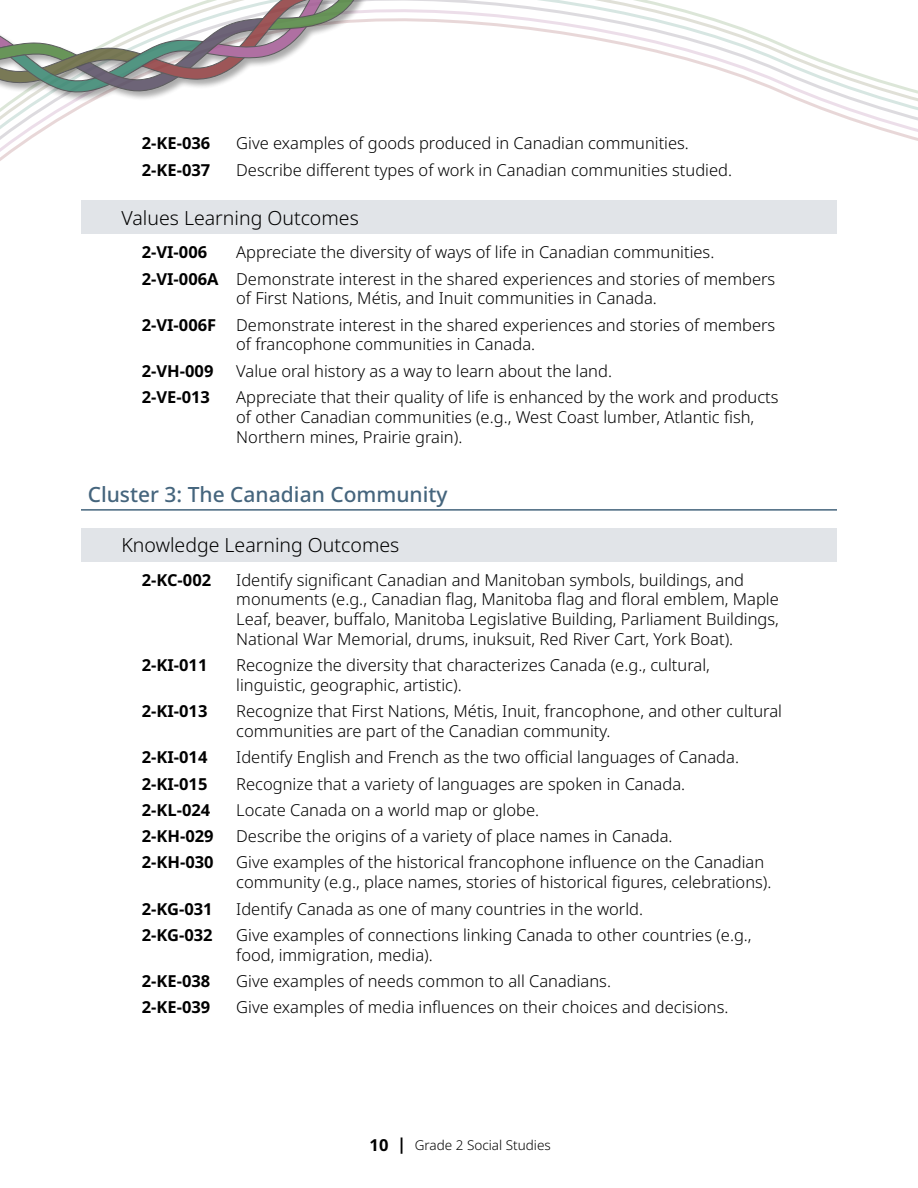
<style>
.page{position:relative;width:918px;height:1188px;background:#fff}
.page>*{position:absolute;margin:0;border:0;box-sizing:border-box;transform-origin:0 0}
.Header_Outcomes{font:500 21px "Noto Sans";color:#45657d}
.GLO{font:300 19.5px "Noto Sans";color:#000}
.Learning_Outcome{font:300 16.5px/19.8px "Noto Sans";color:#000}
.Learning_Outcome-2{font:700 16.5px "Noto Sans";color:#000}
.t1{font:300 13.5px "Noto Sans";color:#000}
.s1{font-weight:700}
.s2{font-weight:700;font-size:16.5px}
</style>
<div class="page">
<svg style="left:0;top:0;width:918px;height:201px"></svg>
<div style="left:0;top:0;width:515px;height:102px;background:#000;opacity:.4"></div>
<svg style="left:0;top:0;width:407px;height:96px"></svg>
<div style="left:81px;top:201px;width:756px;height:33px;background:#e1e4e8"></div>
<hr style="left:81px;top:509px;width:756px;height:2px;background:#45657d">
<div style="left:81px;top:528px;width:756px;height:33px;background:#e1e4e8"></div>
<p class="Learning_Outcome-2" style="left:142px;top:132px;width:70px">2-KE-036</p>
<p class="Learning_Outcome" style="left:236px;top:134px;width:454px">Give examples of goods produced in Canadian communities.</p>
<p class="Learning_Outcome-2" style="left:142px;top:158px;width:70px">2-KE-037</p>
<p class="Learning_Outcome" style="left:236px;top:160px;width:497px">Describe different types of work in Canadian communities studied.</p>
<h4 class="GLO" style="left:122px;top:204px;width:239px">Values Learning Outcomes</h4>
<p class="Learning_Outcome-2" style="left:142px;top:241px;width:67px">2-VI-006</p>
<p class="Learning_Outcome" style="left:236px;top:243px;width:480px">Appreciate the diversity of ways of life in Canadian communities.</p>
<p class="Learning_Outcome" style="left:236px;top:269px;width:541px;text-indent:-94px"><span class="s1">2-VI-006A</span> Demonstrate interest in the shared experiences and stories of members of First Nations, Métis, and Inuit communities in Canada.</p>
<p class="Learning_Outcome" style="left:236px;top:315px;width:541px;text-indent:-94px"><span class="s1">2-VI-006F</span> Demonstrate interest in the shared experiences and stories of members of francophone communities in Canada.</p>
<p class="Learning_Outcome-2" style="left:142px;top:359px;width:73px">2-VH-009</p>
<p class="Learning_Outcome" style="left:236px;top:361px;width:377px">Value oral history as a way to learn about the land.</p>
<p class="Learning_Outcome-2" style="left:142px;top:385px;width:70px">2-VE-013</p>
<p class="Learning_Outcome" style="left:236px;top:388px;width:544px">Appreciate that their quality of life is enhanced by the work and products of other Canadian communities (e.g., West Coast lumber, Atlantic fish,<br>Northern mines, Prairie grain).</p>
<h3 class="Header_Outcomes" style="left:88px;top:480px;width:361px">Cluster 3: The Canadian Community</h3>
<h4 class="GLO" style="left:122px;top:531px;width:279px">Knowledge Learning Outcomes</h4>
<p class="Learning_Outcome-2" style="left:142px;top:568px;width:71px">2-KC-002</p>
<p class="Learning_Outcome" style="left:236px;top:570px;width:544px">Identify significant Canadian and Manitoban symbols, buildings, and monuments (e.g., Canadian flag, Manitoba flag and floral emblem, Maple Leaf, beaver, buffalo, Manitoba Legislative Building, Parliament Buildings, National War Memorial, drums, inuksuit, Red River Cart, York Boat).</p>
<p class="Learning_Outcome-2" style="left:142px;top:654px;width:67px">2-KI-011</p>
<p class="Learning_Outcome" style="left:236px;top:656px;width:475px">Recognize the diversity that characterizes Canada (e.g., cultural, linguistic, geographic, artistic).</p>
<p class="Learning_Outcome-2" style="left:142px;top:700px;width:67px">2-KI-013</p>
<p class="Learning_Outcome" style="left:236px;top:702px;width:547px">Recognize that First Nations, Métis, Inuit, francophone, and other cultural communities are part of the Canadian community.</p>
<p class="Learning_Outcome-2" style="left:142px;top:746px;width:67px">2-KI-014</p>
<p class="Learning_Outcome" style="left:236px;top:748px;width:504px">Identify English and French as the two official languages of Canada.</p>
<p class="Learning_Outcome-2" style="left:142px;top:772px;width:67px">2-KI-015</p>
<p class="Learning_Outcome" style="left:236px;top:774px;width:450px">Recognize that a variety of languages are spoken in Canada.</p>
<p class="Learning_Outcome-2" style="left:142px;top:798px;width:70px">2-KL-024</p>
<p class="Learning_Outcome" style="left:236px;top:800px;width:304px">Locate Canada on a world map or globe.</p>
<p class="Learning_Outcome-2" style="left:142px;top:825px;width:73px">2-KH-029</p>
<p class="Learning_Outcome" style="left:236px;top:827px;width:438px">Describe the origins of a variety of place names in Canada.</p>
<p class="Learning_Outcome-2" style="left:142px;top:851px;width:73px">2-KH-030</p>
<p class="Learning_Outcome" style="left:236px;top:853px;width:537px">Give examples of the historical francophone influence on the Canadian community (e.g., place names, stories of historical figures, celebrations).</p>
<p class="Learning_Outcome-2" style="left:142px;top:897px;width:72px">2-KG-031</p>
<p class="Learning_Outcome" style="left:236px;top:899px;width:408px">Identify Canada as one of many countries in the world.</p>
<p class="Learning_Outcome-2" style="left:142px;top:923px;width:72px">2-KG-032</p>
<p class="Learning_Outcome" style="left:236px;top:925px;width:517px">Give examples of connections linking Canada to other countries (e.g., food, immigration, media).</p>
<p class="Learning_Outcome-2" style="left:142px;top:969px;width:70px">2-KE-038</p>
<p class="Learning_Outcome" style="left:236px;top:971px;width:376px">Give examples of needs common to all Canadians.</p>
<p class="Learning_Outcome-2" style="left:142px;top:996px;width:70px">2-KE-039</p>
<p class="Learning_Outcome" style="left:236px;top:998px;width:494px">Give examples of media influences on their choices and decisions.</p>
<p class="t1" style="left:370px;top:1135px;width:183px"><span class="s2">10 |</span> Grade 2 Social Studies</p>
</div>
